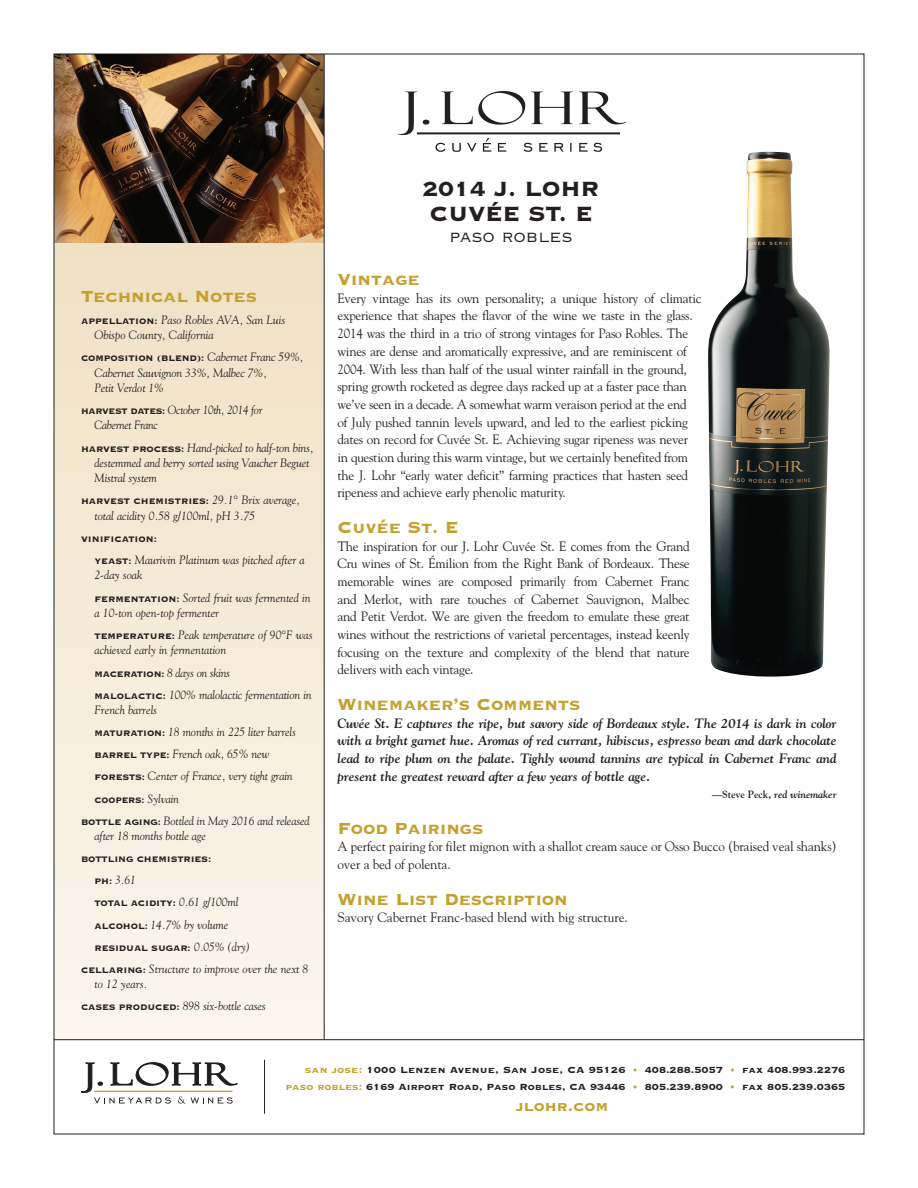
<style>
.page{position:relative;width:918px;height:1188px;background:#fff}
.page>*{position:absolute;margin:0;border:0;box-sizing:border-box;transform-origin:0 0}
.t1{font:27px/25.5px "Copperplate Thirty Three BC";letter-spacing:-.01em;color:#231f20}
.t2{font:21px "Copperplate Thirty Three BC";letter-spacing:-.01em;color:#c6a02e}
.t3{font:21px "Copperplate Thirty Two BC";letter-spacing:-.01em;color:#231f20}
.t4{font:18px "Copperplate Thirty Three BC";color:#c6a02e}
.t5{font:13.5px/17.7px "Goudy";letter-spacing:-.02em;color:#231f20}
.t6{font:italic 700 13.5px/17.7px "Goudy";letter-spacing:-.01em;color:#231f20;text-align:justify}
.t7{font:13.5px "Goudy";color:#231f20}
.t8{font:italic 12px/15.3px "Goudy";letter-spacing:-.01em;color:#231f20}
.t9{font:italic 12px/15.3px "Goudy";letter-spacing:-.01em;color:#231f20;scale:.93 1}
.t10{font:11.7px/16.5px "Copperplate Thirty Three BC";color:#231f20;text-align:right}
.t11{font:10.5px "Copperplate Thirty Three BC";letter-spacing:-.01em;color:#231f20}
.t12{font:italic 700 10.5px "Goudy";letter-spacing:-.01em;color:#231f20}
.t13{font:10.5px "Copperplate Thirty Three BC";letter-spacing:-.01em;color:#231f20;scale:.93 1}
.s1{font-family:"Copperplate Thirty Three BC";font-style:normal;font-size:10.5px}
.s2{font-family:"Goudy";font-style:italic;font-size:12px}
.s3{font-style:normal}
.s4{color:#c6a02e}
</style>
<div class="page">
<div style="left:54px;top:232px;width:270px;height:808px;background:linear-gradient(to bottom,#f0e1c4,#faf7ee)"></div>
<img style="left:56px;top:56px;width:268px;height:187px">
<hr style="left:54px;top:1039px;width:810px;height:1px;background:#231f20">
<hr style="left:324px;top:54px;width:1px;height:986px;background:#231f20">
<hr style="left:264px;top:1060px;width:1px;height:54px;background:#231f20">
<img style="left:398px;top:91px;width:228px;height:61px">
<img style="left:708px;top:152px;width:122px;height:525px">
<svg style="left:81px;top:1063px;width:156px;height:41px"></svg>
<hr style="left:94px;top:1091px;width:138px;height:1px;background:#c7a22e">
<h2 class="t2" style="left:81px;top:285px;width:178px">Technical Notes</h2>
<p class="t8" style="left:95px;top:312px;width:192px;text-indent:-14px"><span class="s1">APPELLATION:</span> Paso Robles AVA, San Luis<br>Obispo County, California</p>
<p class="t11" style="left:81px;top:353px;width:224px">COMPOSITION (BLEND): <span class="s2">Cabernet Franc 59%,</span></p>
<p class="t8" style="left:95px;top:364px;width:174px">Cabernet Sauvignon 33%, Malbec 7%,<br>Petit Verdot 1%</p>
<p class="t9" style="left:95px;top:402px;width:182px;text-indent:-14px"><span class="s1">HARVEST DATES:</span> October 10th, 2014 for<br>Cabernet Franc</p>
<p class="t8" style="left:95px;top:439px;width:221px;text-indent:-14px"><span class="s1">HARVEST PROCESS:</span> Hand-picked to half-ton bins, destemmed and berry sorted using Vaucher Beguet<br>Mistral system</p>
<p class="t11" style="left:81px;top:496px;width:221px">HARVEST CHEMISTRIES: <span class="s2">29.1° Brix average,</span></p>
<p class="t8" style="left:95px;top:508px;width:162px">total acidity 0.58 g/100ml, pH 3.75</p>
<p class="t11" style="left:81px;top:534px;width:77px">VINIFICATION:</p>
<p class="t8" style="left:94px;top:552px;width:212px"><span class="s1">YEAST:</span> Maurivin Platinum was pitched after a<br>2-day soak</p>
<p class="t8" style="left:94px;top:589px;width:218px"><span class="s1">FERMENTATION:</span> Sorted fruit was fermented in a 10-ton open-top fermenter</p>
<p class="t8" style="left:94px;top:627px;width:220px"><span class="s1">TEMPERATURE:</span> Peak temperature of 90°F was achieved early in fermentation</p>
<p class="t8" style="left:94px;top:661px;width:219px;line-height:22.2px"><span class="s1">MACERATION:</span> 8 days on skins<br><span class="s1">MALOLACTIC:</span> 100% malolactic fermentation in</p>
<p class="t8" style="left:94px;top:698px;width:203px;line-height:22.2px">French barrels<br><span class="s1">MATURATION:</span> 18 months in 225 liter barrels <span class="s1">BARREL TYPE:</span> French oak, 65% new <span class="s1">FORESTS:</span> Center of France, very tight grain</p>
<p class="t13" style="left:94px;top:794px;width:93px">COOPERS: <span class="s2">Sylvain</span></p>
<p class="t8" style="left:95px;top:813px;width:217px;text-indent:-14px"><span class="s1">BOTTLE AGING:</span> Bottled in May 2016 and released after 18 months bottle age</p>
<p class="t11" style="left:81px;top:854px;width:132px">BOTTLING CHEMISTRIES:</p>
<p class="t8" style="left:94px;top:872px;width:43px"><span class="s1">PH:</span> 3.61</p>
<p class="t11" style="left:94px;top:898px;width:146px">TOTAL ACIDITY: <span class="s2">0.61 g/100ml</span></p>
<p class="t8" style="left:94px;top:916px;width:135px"><span class="s1">ALCOHOL:</span> 14.7% by volume</p>
<p class="t11" style="left:94px;top:943px;width:157px">RESIDUAL SUGAR: <span class="s2">0.05% (dry)</span></p>
<p class="t8" style="left:94px;top:961px;width:215px;text-indent:-13px"><span class="s1">CELLARING:</span> Structure to improve over the next 8 to 12 years.</p>
<p class="t8" style="left:81px;top:998px;width:186px"><span class="s1">CASES PRODUCED:</span> 898 six-bottle cases</p>
<h1 class="t1" style="left:422px;top:176px;width:178px">2014 J. LOHR<br>CUVÉE ST. E</h1>
<h2 class="t3" style="left:449px;top:226px;width:125px">paso robles</h2>
<h2 class="t2" style="left:338px;top:269px;width:84px">Vintage</h2>
<p class="t5" style="left:338px;top:289px;width:366px">Every vintage has its own personality; a unique history of climatic experience that shapes the flavor of the wine we taste in the glass.<br>2014 was the third in a trio of strong vintages for Paso Robles. The wines are dense and aromatically expressive, and are reminiscent of 2004. With less than half of the usual winter rainfall in the ground, spring growth rocketed as degree days racked up at a faster pace than we’ve seen in a decade. A somewhat warm veraison period at the end<br>of July pushed tannin levels upward, and led to the earliest picking dates on record for Cuvée St. E. Achieving sugar ripeness was never in question during this warm vintage, but we certainly benefited from the J. Lohr “early water deficit” farming practices that hasten seed ripeness and achieve early phenolic maturity.</p>
<h2 class="t2" style="left:338px;top:517px;width:122px">Cuvée St. E</h2>
<p class="t5" style="left:338px;top:537px;width:354px;text-align:justify">The inspiration for our J. Lohr Cuvée St. E comes from the Grand Cru wines of St. Émilion from the Right Bank of Bordeaux. These memorable wines are composed primarily from Cabernet Franc and Merlot, with rare touches of Cabernet Sauvignon, Malbec and Petit Verdot. We are given the freedom to emulate these great wines without the restrictions of varietal percentages, instead keenly focusing on the texture and complexity of the blend that nature delivers with each vintage.</p>
<h2 class="t2" style="left:338px;top:694px;width:244px">Winemaker’s Comments</h2>
<p class="t6" style="left:338px;top:714px;width:501px">Cuvée St. E captures the ripe, but savory side of Bordeaux style. The 2014 is dark in color with a bright garnet hue. Aromas of red currant, hibiscus, espresso bean and dark chocolate lead to ripe plum on the palate. Tighly wound tannins are typical in Cabernet Franc and present the greatest reward after a few years of bottle age.</p>
<p class="t12" style="left:712px;top:788px;width:126px"><span class="s3">—Steve Peck,</span> red winemaker</p>
<h2 class="t2" style="left:337px;top:818px;width:147px">Food Pairings</h2>
<p class="t5" style="left:337px;top:838px;width:501px">A perfect pairing for filet mignon with a shallot cream sauce or Osso Bucco (braised veal shanks) over a bed of polenta.</p>
<h2 class="t2" style="left:337px;top:888px;width:232px">Wine List Description</h2>
<p class="t7" style="left:337px;top:909px;width:292px">Savory Cabernet Franc-based blend with big structure.</p>
<p class="t10" style="left:286px;top:1062px;width:561px"><span class="s4">san jose:</span> 1000 Lenzen Avenue, San Jose, CA 95126 <span class="s4">•</span> 408.288.5057 <span class="s4">•</span> fax 408.993.2276 <span class="s4">paso robles:</span> 6169 Airport Road, Paso Robles, CA 93446 <span class="s4">•</span> 805.239.8900 <span class="s4">•</span> fax 805.239.0365</p>
<h3 class="t4" style="left:516px;top:1097px;width:94px">jlohr.com</h3>
</div>
